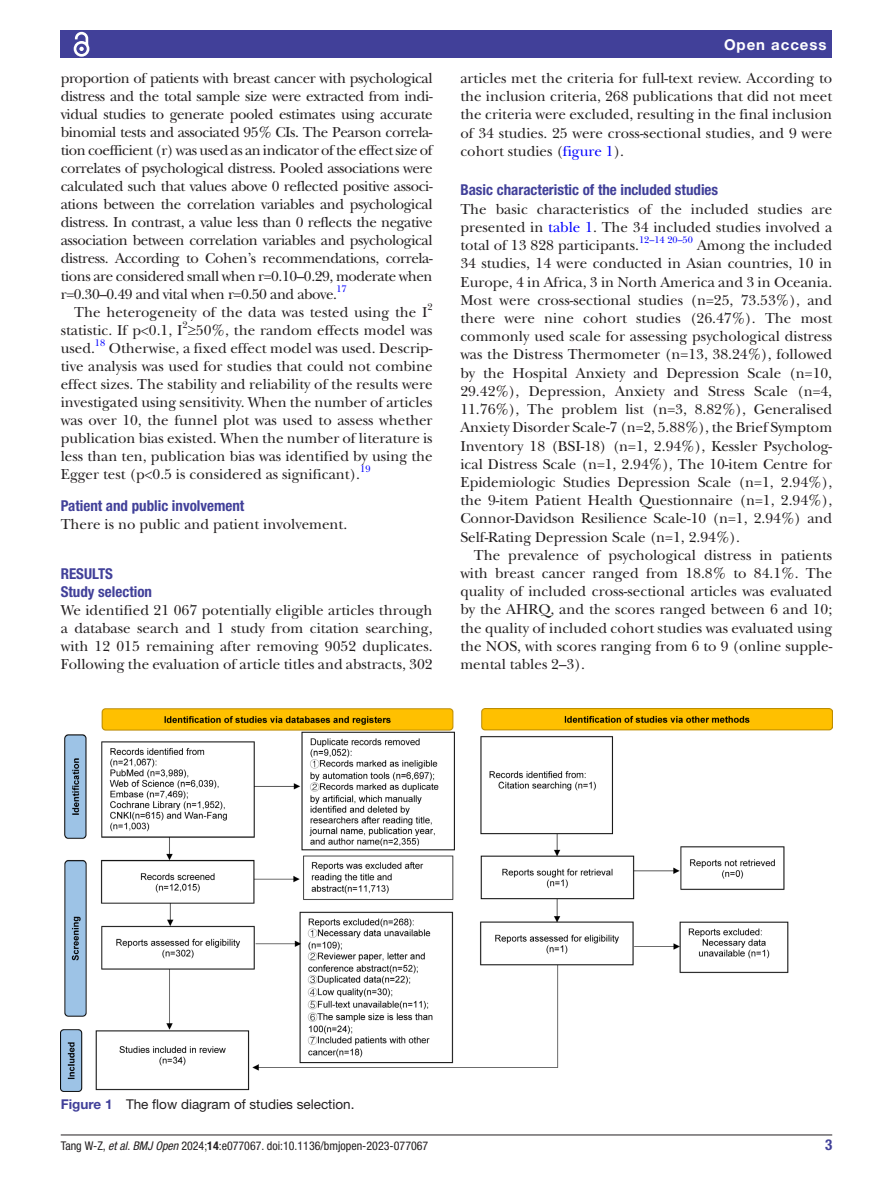
<style>
.page{position:relative;width:893px;height:1191px;background:#fff}
.page>*{position:absolute;margin:0;border:0;box-sizing:border-box;transform-origin:0 0}
.t1{font:15px/18.1px "New Baskerville";color:#231f20;text-align:justify}
.t2{font:700 condensed 15px/18px "Helvetica Neue LT Std";color:#414099}
.t3{font:700 15px "Helvetica Neue LT Std";letter-spacing:.065em;color:#fff}
.t4{font:13.5px "Helvetica Neue LT Std";color:#231f20}
.t5{font:condensed 12px "Helvetica Neue LT Std";color:#231f20}
.t6{font:9.9px "New Baskerville";color:#00f}
.t7{font:9.9px "New Baskerville";color:#231f20}
.s1{color:#00f}
.s2{font-weight:700;color:#414099}
.s3{font-style:italic}
.s4{font-weight:700}
</style>
<div class="page">
<hr style="left:61px;top:1134px;width:771px;height:1px;background:#231f20">
<div style="left:61px;top:31px;width:771px;height:27px;background:#414099"></div>
<svg style="left:73px;top:31px;width:17px;height:26px"></svg>
<img style="left:61px;top:709px;width:771px;height:382px">
<p class="t1" style="left:61px;top:69px;width:373px">proportion of patients with breast cancer with psychological distress and the total sample size were extracted from indi&shy;vidual studies to generate pooled estimates using accurate binomial tests and associated 95% CIs. The Pearson correla&shy;tion coefficient (r) was used as an indicator of the effect size of correlates of psychological distress. Pooled associations were calculated such that values above 0 reflected positive associ&shy;ations between the correlation variables and psychological distress. In contrast, a value less than 0 reflects the negative association between correlation variables and psychological distress. According to Cohen’s recommendations, correla&shy;tions are considered small when r=0.10–0.29, moderate when r=0.30–0.49 and vital when r=0.50 and above.</p>
<p class="t6" style="left:337px;top:283px;width:12px">17</p>
<p class="t1" style="left:74px;top:303px;width:355px">The heterogeneity of the data was tested using the I</p>
<p class="t7" style="left:427px;top:301px;width:7px">2</p>
<p class="t1" style="left:61px;top:321px;width:373px">statistic. If p&lt;0.1, I ≥50%, the random effects model was</p>
<p class="t7" style="left:183px;top:319px;width:7px">2</p>
<p class="t1" style="left:61px;top:339px;width:36px">used.</p>
<p class="t6" style="left:95px;top:337px;width:12px">18</p>
<p class="t1" style="left:61px;top:339px;width:373px;text-indent:48px">Otherwise, a fixed effect model was used. Descrip&shy;tive analysis was used for studies that could not combine effect sizes. The stability and reliability of the results were investigated using sensitivity. When the number of articles was over 10, the funnel plot was used to assess whether publication bias existed. When the number of literature is less than ten, publication bias was identified by using the Egger test (p&lt;0.5 is considered as significant).<sup>19</sup></p>
<p class="t2" style="left:61px;top:496px;width:185px">Patient and public involvement</p>
<p class="t1" style="left:61px;top:515px;width:288px">There is no public and patient involvement.</p>
<p class="t2" style="left:61px;top:565px;width:93px">RESULTS<br>Study selection</p>
<p class="t1" style="left:61px;top:601px;width:373px">We identified 21 067 potentially eligible articles through a database search and 1 study from citation searching, with 12 015 remaining after removing 9052 duplicates.<br>Following the evaluation of article titles and abstracts, 302</p>
<p class="t3" style="left:724px;top:35px;width:104px">Open access</p>
<p class="t1" style="left:460px;top:69px;width:373px">articles met the criteria for full-text review. According to the inclusion criteria, 268 publications that did not meet the criteria were excluded, resulting in the final inclusion of 34 studies. 25 were cross-sectional studies, and 9 were cohort studies (<span class="s1">figure 1</span>).</p>
<p class="t2" style="left:460px;top:181px;width:259px">Basic characteristic of the included studies</p>
<p class="t1" style="left:460px;top:200px;width:373px">The basic characteristics of the included studies are presented in <span class="s1">table 1</span>. The 34 included studies involved a total of 13 828 participants.</p>
<p class="t6" style="left:639px;top:234px;width:55px">12–14 20–50</p>
<p class="t1" style="left:460px;top:236px;width:373px;text-indent:237px">Among the included 34 studies, 14 were conducted in Asian countries, 10 in Europe, 4 in Africa, 3 in North America and 3 in Oceania.<br>Most were cross-sectional studies (n=25, 73.53%), and there were nine cohort studies (26.47%). The most commonly used scale for assessing psychological distress was the Distress Thermometer (n=13, 38.24%), followed by the Hospital Anxiety and Depression Scale (n=10, 29.42%), Depression, Anxiety and Stress Scale (n=4, 11.76%), The problem list (n=3, 8.82%), Generalised Anxiety Disorder Scale-7 (n=2, 5.88%), the Brief Symptom Inventory 18 (BSI-18) (n=1, 2.94%), Kessler Psycholog&shy;ical Distress Scale (n=1, 2.94%), The 10-item Centre for Epidemiologic Studies Depression Scale (n=1, 2.94%), the 9-item Patient Health Questionnaire (n=1, 2.94%), Connor-Davidson Resilience Scale-10 (n=1, 2.94%) and Self-Rating Depression Scale (n=1, 2.94%).</p>
<p class="t1" style="left:460px;top:546px;width:373px;text-indent:14px">The prevalence of psychological distress in patients with breast cancer ranged from 18.8% to 84.1%. The quality of included cross-sectional articles was evaluated by the AHRQ, and the scores ranged between 6 and 10; the quality of included cohort studies was evaluated using the NOS, with scores ranging from 6 to 9 (online supple&shy;mental tables 2–3).</p>
<p class="t4" style="left:61px;top:1096px;width:295px"><span class="s2">Figure 1</span> The flow diagram of studies selection.</p>
<p class="t5" style="left:61px;top:1138px;width:369px">Tang W-Z, <span class="s3">et al</span>. <span class="s3">BMJ Open</span> 2024;<span class="s4">14</span>:e077067. doi:10.1136/bmjopen-2023-077067</p>
<p class="t2" style="left:825px;top:1135px;width:9px">3</p>
</div>
